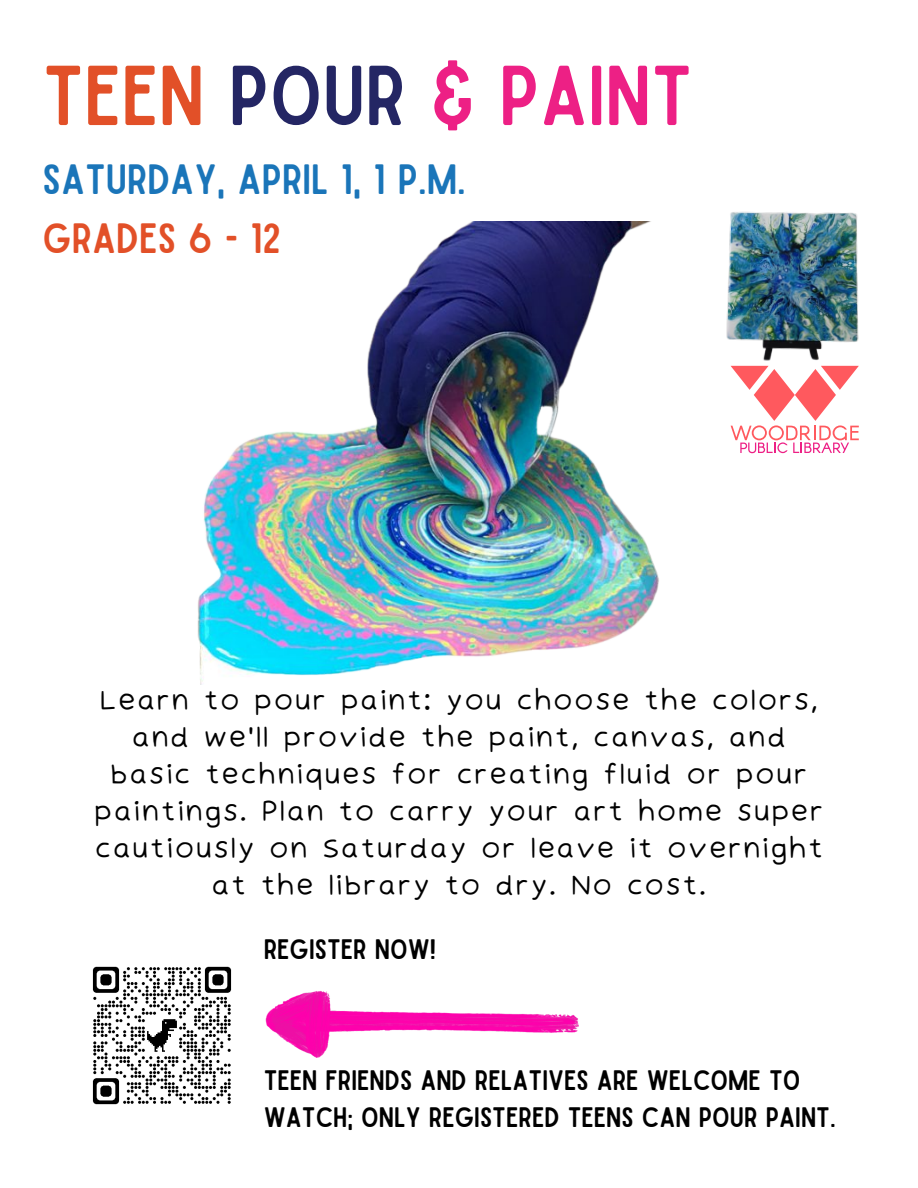
<style>
.page{position:relative;width:918px;height:1188px;background:#fff}
.page>*{position:absolute;margin:0;border:0;box-sizing:border-box;transform-origin:0 0}
.t1{font:81px "Sailors";color:#ed2085}
.t2{font:40.5px "Sailors";color:#1a75b9}
.t3{font:40.5px "Sailors";color:#e25028}
.t4{font:27px/37.2px "Irene Florentina";color:#000;text-align:center}
.t5{font:27px/37.2px "Sailors";color:#000}
.s1{color:#e25028}
.s2{color:#242664}
</style>
<div class="page">
<svg style="left:731px;top:366px;width:128px;height:87px"></svg>
<img style="left:197px;top:221px;width:462px;height:464px">
<img style="left:92px;top:966px;width:140px;height:139px">
<img style="left:265px;top:990px;width:313px;height:68px">
<img style="left:726px;top:211px;width:133px;height:150px">
<h1 class="t1" style="left:43px;top:66px;width:652px"><span class="s1">TEEN</span> <span class="s2">POUR</span> &amp; PAINT</h1>
<h2 class="t2" style="left:43px;top:164px;width:425px">SATURDAY, APRIL 1, 1 P.M.</h2>
<h2 class="t3" style="left:43px;top:223px;width:240px">GRADES 6 - 12</h2>
<p class="t4" style="left:94px;top:681px;width:732px">Learn to pour paint: you choose the colors, and we'll provide the paint, canvas, and basic techniques for creating fluid or pour paintings. Plan to carry your art home super cautiously on Saturday or leave it overnight at the library to dry. No cost.</p>
<p class="t5" style="left:264px;top:931px;width:174px">REGISTER NOW!</p>
<p class="t5" style="left:264px;top:1063px;width:574px">TEEN FRIENDS AND RELATIVES ARE WELCOME TO<br>WATCH; ONLY REGISTERED TEENS CAN POUR PAINT.</p>
</div>
